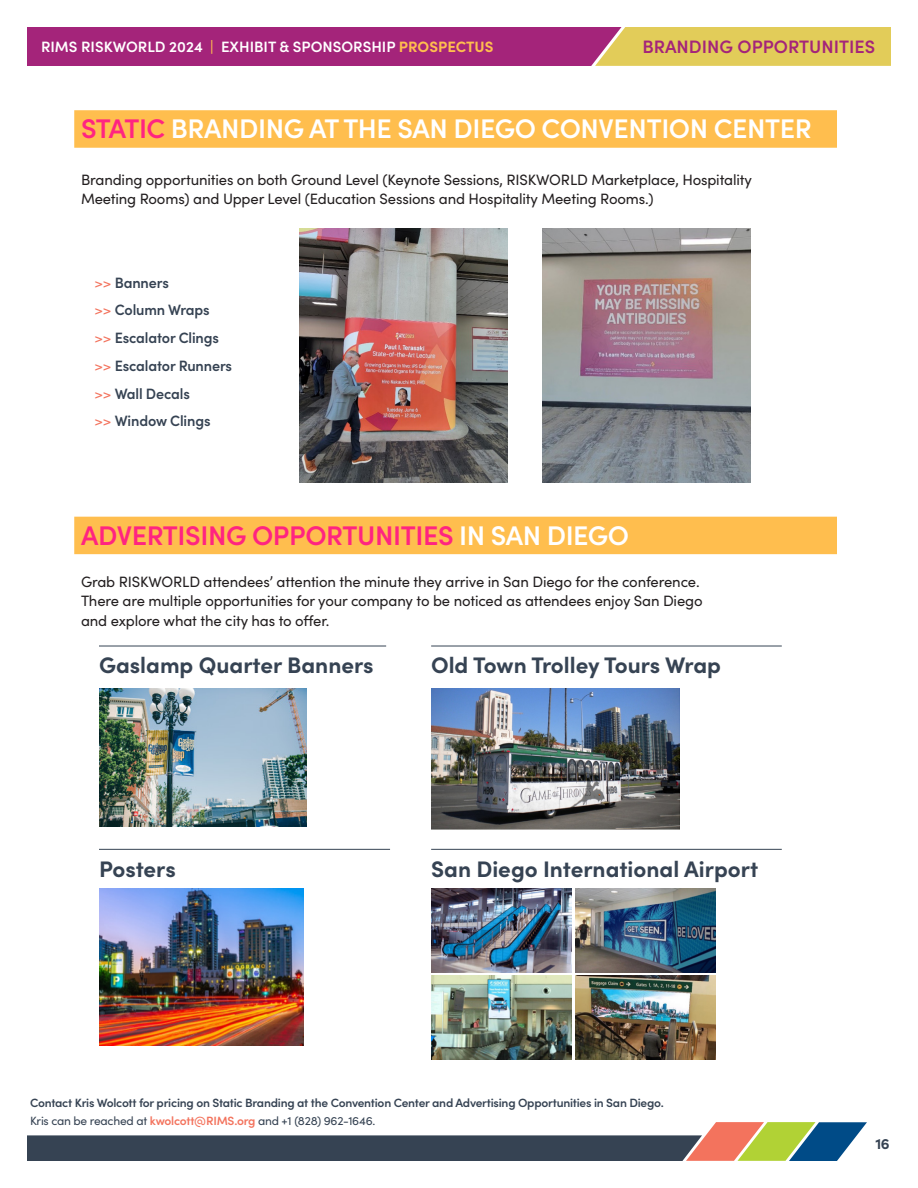
<style>
.page{position:relative;width:918px;height:1188px;background:#fff}
.page>*{position:absolute;margin:0;border:0;box-sizing:border-box;transform-origin:0 0}
.t1{font:600 27px "Sofia Pro";letter-spacing:-.015em;color:#fff}
.t2{font:600 27px "Sofia Pro";letter-spacing:-.015em;color:#ff2481}
.t3{font:700 22.5px "Sofia Pro";color:#364353}
.t4{font:600 18px "Sofia Pro";color:#a4247a}
.t5{font:15px/19.5px "Sofia Pro";letter-spacing:-.01em;color:#231f20}
.t6{font:600 15px "Sofia Pro";letter-spacing:-.01em;color:#364353;scale:.96 1}
.t7{font:600 15px "Sofia Pro";color:#fff}
.t8{font:700 15px "Sofia Pro";color:#364353}
.t9{font:600 12px "Sofia Pro";letter-spacing:-.02em;color:#364353}
.t10{font:12px "Sofia Pro";letter-spacing:-.02em;color:#364353}
.s1{color:#ffbe4e}
.s2{font-weight:700;color:#ffbe4e}
.s3{color:#ff2481}
.s4{font-weight:400;font-size:13.5px;color:#f3735d}
.s5{color:#fff}
.s6{font-weight:600;color:#f3735d}
</style>
<div class="page">
<div style="left:27px;top:27px;width:864px;height:39px;background:#a4247a"></div>
<svg style="left:27px;top:1122px;width:840px;height:39px"></svg>
<svg style="left:591px;top:27px;width:300px;height:39px;background:#dfc35d"></svg>
<div style="left:74px;top:110px;width:763px;height:38px;background:#ffbe4e"></div>
<img style="left:299px;top:228px;width:209px;height:255px">
<img style="left:542px;top:228px;width:209px;height:255px">
<div style="left:74px;top:517px;width:763px;height:37px;background:#ffbe4e"></div>
<hr style="left:99px;top:646px;width:287px;height:1px;background:#364353">
<hr style="left:99px;top:849px;width:291px;height:1px;background:#364353">
<hr style="left:431px;top:646px;width:351px;height:1px;background:#364353">
<img style="left:99px;top:689px;width:207px;height:138px">
<img style="left:431px;top:689px;width:249px;height:140px">
<img style="left:99px;top:889px;width:205px;height:157px">
<hr style="left:431px;top:849px;width:351px;height:1px;background:#364353">
<img style="left:431px;top:889px;width:141px;height:83px">
<img style="left:575px;top:889px;width:141px;height:83px">
<img style="left:431px;top:976px;width:141px;height:83px">
<img style="left:575px;top:976px;width:141px;height:83px">
<p class="t7" style="left:41px;top:35px;width:454px">RIMS RISKWORLD 2024 <span class="s1">|</span> EXHIBIT &amp; SPONSORSHIP <span class="s2">PROSPECTUS</span></p>
<p class="t4" style="left:642px;top:34px;width:234px">BRANDING OPPORTUNITIES</p>
<p class="t1" style="left:81px;top:108px;width:732px"><span class="s3">STATIC</span> BRANDING AT THE SAN DIEGO CONVENTION CENTER</p>
<p class="t5" style="left:81px;top:169px;width:672px">Branding opportunities on both Ground Level (Keynote Sessions, RISKWORLD Marketplace, Hospitality<br>Meeting Rooms) and Upper Level (Education Sessions and Hospitality Meeting Rooms.)</p>
<p class="t6" style="left:94px;top:271px;width:79px"><span class="s4">&gt;&gt;</span> Banners</p>
<p class="t6" style="left:94px;top:299px;width:122px"><span class="s4">&gt;&gt;</span> Column Wraps</p>
<p class="t6" style="left:94px;top:326px;width:131px"><span class="s4">&gt;&gt;</span> Escalator Clings</p>
<p class="t6" style="left:94px;top:354px;width:145px"><span class="s4">&gt;&gt;</span> Escalator Runners</p>
<p class="t6" style="left:94px;top:382px;width:101px"><span class="s4">&gt;&gt;</span> Wall Decals</p>
<p class="t6" style="left:94px;top:410px;width:122px"><span class="s4">&gt;&gt;</span> Window Clings</p>
<p class="t2" style="left:81px;top:515px;width:550px">ADVERTISING OPPORTUNITIES <span class="s5">IN SAN DIEGO</span></p>
<p class="t5" style="left:81px;top:571px;width:623px">Grab RISKWORLD attendees’ attention the minute they arrive in San Diego for the conference.<br>There are multiple opportunities for your company to be noticed as attendees enjoy San Diego and explore what the city has to offer.</p>
<p class="t3" style="left:99px;top:648px;width:276px">Gaslamp Quarter Banners</p>
<p class="t3" style="left:431px;top:648px;width:291px">Old Town Trolley Tours Wrap</p>
<p class="t3" style="left:99px;top:851px;width:78px">Posters</p>
<p class="t3" style="left:431px;top:851px;width:328px">San Diego International Airport</p>
<p class="t9" style="left:30px;top:1093px;width:635px">Contact Kris Wolcott for pricing on Static Branding at the Convention Center and Advertising Opportunities in San Diego.</p>
<p class="t10" style="left:30px;top:1112px;width:347px">Kris can be reached at <span class="s6">kwolcott@RIMS.org</span> and +1 (828) 962-1646.</p>
<p class="t8" style="left:875px;top:1133px;width:16px">16</p>
</div>
